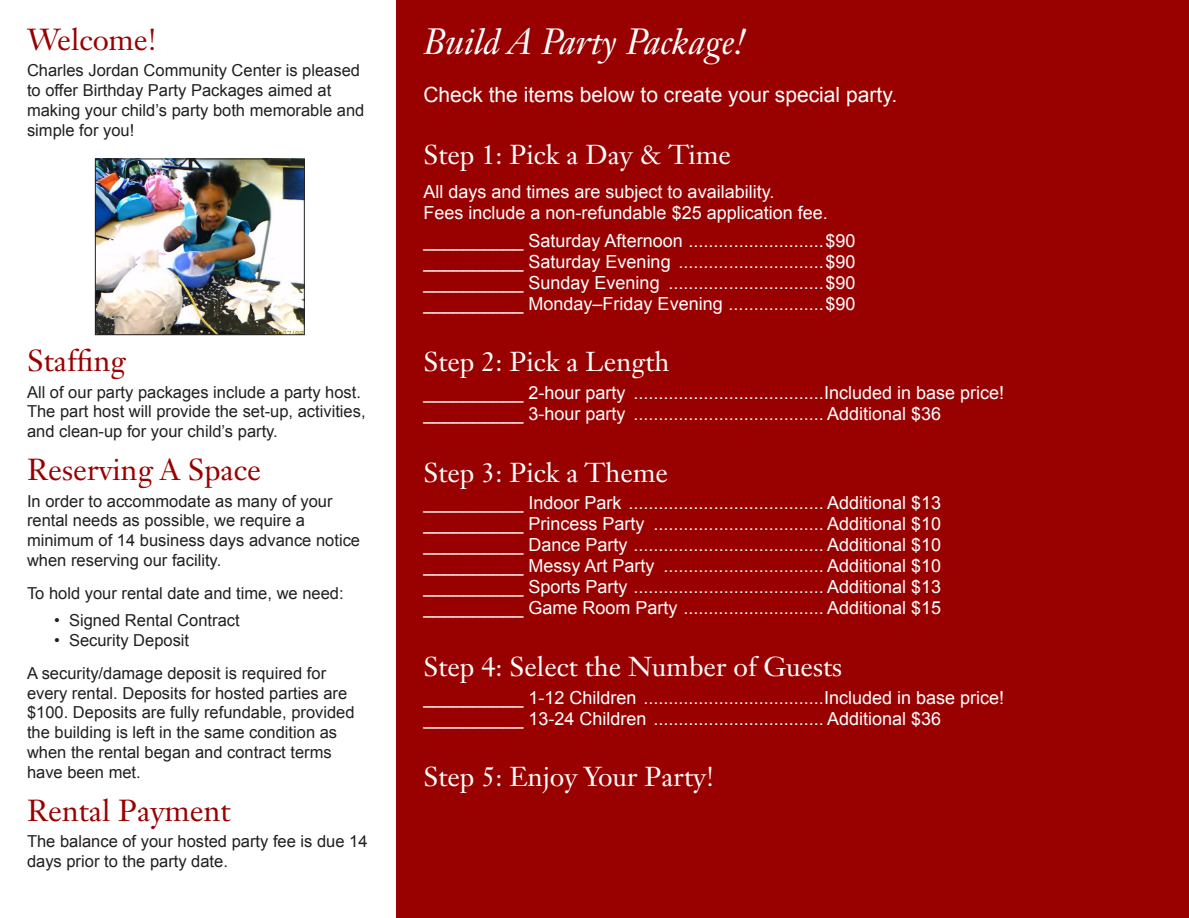
<style>
.page{position:relative;width:1189px;height:918px;background:#fff}
.page>*{position:absolute;margin:0;border:0;box-sizing:border-box;transform-origin:0 0}
.Interior_Head2{font:italic 36px "Janson Text LT Std";color:#fff}
.Back_Head2{font:30px "Janson Text LT Std";color:#900}
.Interior_Head1{font:30px "Janson Text LT Std";color:#900}
.Interior_Head2-2{font:27px "Janson Text LT Std";color:#fff}
.Interior_Head2-3{font:21px "Arial";color:#fff}
.Interior_Bullets_bod{font:18px "Arial";color:#fff}
.Back_Head2-2{font:16.5px/19.8px "Arial";color:#231f20}
.Interior_Body{font:16.5px/19.8px "Arial";color:#231f20}
</style>
<div class="page">
<div style="left:396px;top:0;width:792px;height:918px;background:#900"></div>
<img style="left:97px;top:161px;width:205px;height:172px">
<div style="left:95px;top:159px;width:209px;height:176px;border:1px solid #231f20"></div>
<p class="Interior_Head1" style="left:27px;top:20px;width:131px">Welcome!</p>
<p class="Interior_Body" style="left:27px;top:61px;width:339px">Charles Jordan Community Center is pleased to offer Birthday Party Packages aimed at making your child’s party both memorable and simple for you!</p>
<p class="Back_Head2" style="left:27px;top:342px;width:100px">Staffing</p>
<p class="Back_Head2-2" style="left:27px;top:382px;width:340px">All of our party packages include a party host.<br>The part host will provide the set-up, activities, and clean-up for your child’s party.</p>
<p class="Back_Head2" style="left:27px;top:451px;width:235px">Reserving A Space</p>
<p class="Back_Head2-2" style="left:27px;top:491px;width:334px">In order to accommodate as many of your rental needs as possible, we require a minimum of 14 business days advance notice when reserving our facility.</p>
<p class="Back_Head2-2" style="left:27px;top:584px;width:318px">To hold your rental date and time, we need:</p>
<p class="Back_Head2-2" style="left:54px;top:610px;width:187px">• Signed Rental Contract</p>
<p class="Back_Head2-2" style="left:54px;top:630px;width:137px">• Security Deposit</p>
<p class="Back_Head2-2" style="left:27px;top:663px;width:329px">A security/damage deposit is required for every rental. Deposits for hosted parties are $100. Deposits are fully refundable, provided the building is left in the same condition as when the rental began and contract terms have been met.</p>
<p class="Back_Head2" style="left:27px;top:791px;width:205px">Rental Payment</p>
<p class="Back_Head2-2" style="left:27px;top:832px;width:342px">The balance of your hosted party fee is due 14 days prior to the party date.</p>
<p class="Interior_Head2" style="left:423px;top:20px;width:323px">Build A Party Package!</p>
<p class="Interior_Head2-3" style="left:423px;top:81px;width:475px">Check the items below to create your special party.</p>
<p class="Interior_Head2-2" style="left:423px;top:137px;width:309px">Step 1: Pick a Day &amp; Time</p>
<p class="Interior_Bullets_bod" style="left:423px;top:180px;width:352px">All days and times are subject to availability.</p>
<p class="Interior_Bullets_bod" style="left:423px;top:201px;width:406px">Fees include a non-refundable $25 application fee.</p>
<p class="Interior_Bullets_bod" style="left:423px;top:229px;width:433px">__________ Saturday Afternoon ...........................$90</p>
<p class="Interior_Bullets_bod" style="left:423px;top:250px;width:433px">__________ Saturday Evening .............................$90</p>
<p class="Interior_Bullets_bod" style="left:423px;top:271px;width:433px">__________ Sunday Evening ...............................$90</p>
<p class="Interior_Bullets_bod" style="left:423px;top:292px;width:433px">__________ Monday–Friday Evening ...................$90</p>
<p class="Interior_Head2-2" style="left:423px;top:345px;width:247px">Step 2: Pick a Length</p>
<p class="Interior_Bullets_bod" style="left:423px;top:381px;width:582px">__________ 2-hour party ......................................Included in base price!</p>
<p class="Interior_Bullets_bod" style="left:423px;top:402px;width:519px">__________ 3-hour party ...................................... Additional $36</p>
<p class="Interior_Head2-2" style="left:423px;top:455px;width:246px">Step 3: Pick a Theme</p>
<p class="Interior_Bullets_bod" style="left:423px;top:491px;width:519px">__________ Indoor Park ....................................... Additional $13</p>
<p class="Interior_Bullets_bod" style="left:423px;top:512px;width:519px">__________ Princess Party .................................. Additional $10</p>
<p class="Interior_Bullets_bod" style="left:423px;top:533px;width:519px">__________ Dance Party ...................................... Additional $10</p>
<p class="Interior_Bullets_bod" style="left:423px;top:554px;width:519px">__________ Messy Art Party ................................ Additional $10</p>
<p class="Interior_Bullets_bod" style="left:423px;top:575px;width:519px">__________ Sports Party ...................................... Additional $13</p>
<p class="Interior_Bullets_bod" style="left:423px;top:596px;width:519px">__________ Game Room Party ............................ Additional $15</p>
<p class="Interior_Head2-2" style="left:423px;top:649px;width:420px">Step 4: Select the Number of Guests</p>
<p class="Interior_Bullets_bod" style="left:423px;top:686px;width:582px">__________ 1-12 Children ....................................Included in base price!</p>
<p class="Interior_Bullets_bod" style="left:423px;top:707px;width:519px">__________ 13-24 Children .................................. Additional $36</p>
<p class="Interior_Head2-2" style="left:423px;top:760px;width:292px">Step 5: Enjoy Your Party!</p>
</div>
